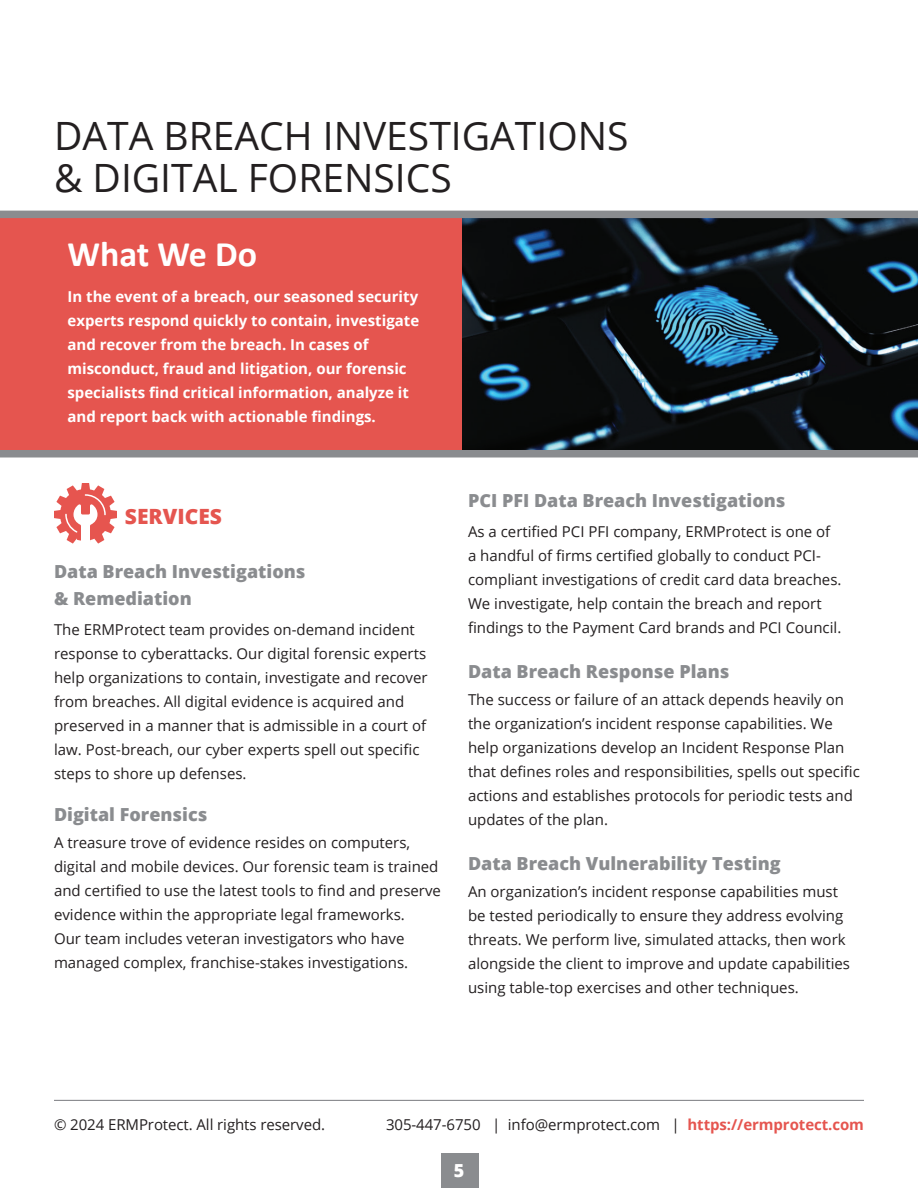
<style>
.page{position:relative;width:918px;height:1188px;background:#fff}
.page>*{position:absolute;margin:0;border:0;box-sizing:border-box;transform-origin:0 0}
.t1{font:39px "Open Sans";color:#231f20}
.List_Paragraph{font:700 36px "Calibri";color:#fff}
.t2{font:800 21px "Open Sans";color:#e5554f}
.t3{font:800 18px "Open Sans";color:#8a8c8f}
.t4{font:800 18px "Open Sans";color:#fff}
.t5{font:15px/24px "Open Sans";color:#231f20}
.t6{font:700 15px/24px "Open Sans";color:#fff}
.s1{font-weight:700;color:#e5554f}
</style>
<div class="page">
<hr style="left:54px;top:1100px;width:810px;height:1px;background:#88898d">
<img style="left:462px;top:218px;width:456px;height:232px">
<div style="left:0;top:216px;width:462px;height:238px;background:#e5554f"></div>
<div style="left:0;top:450px;width:918px;height:8px;background:#8a8c8f"></div>
<div style="left:0;top:211px;width:918px;height:7px;background:#8a8c8f"></div>
<svg style="left:54px;top:483px;width:63px;height:61px"></svg>
<div style="left:441px;top:1154px;width:38px;height:34px;background:#8a8c8f"></div>
<p class="t1" style="left:54px;top:110px;width:576px">DATA BREACH INVESTIGATIONS</p>
<p class="t1" style="left:54px;top:152px;width:399px">&amp; DIGITAL FORENSICS</p>
<p class="List_Paragraph" style="left:68px;top:231px;width:191px">What We Do</p>
<p class="t6" style="left:68px;top:284px;width:353px">In the event of a breach, our seasoned security experts respond quickly to contain, investigate and recover from the breach. In cases of misconduct, fraud and litigation, our forensic specialists find critical information, analyze it and report back with actionable findings.</p>
<p class="t2" style="left:125px;top:501px;width:99px">SERVICES</p>
<p class="t3" style="left:54px;top:558px;width:253px">Data Breach Investigations</p>
<p class="t3" style="left:54px;top:585px;width:139px">&amp; Remediation</p>
<p class="t5" style="left:54px;top:617px;width:375px">The ERMProtect team provides on-demand incident response to cyberattacks. Our digital forensic experts help organizations to contain, investigate and recover from breaches. All digital evidence is acquired and preserved in a manner that is admissible in a court of law. Post-breach, our cyber experts spell out specific steps to shore up defenses.</p>
<p class="t3" style="left:54px;top:801px;width:155px">Digital Forensics</p>
<p class="t5" style="left:54px;top:830px;width:388px">A treasure trove of evidence resides on computers, digital and mobile devices. Our forensic team is trained and certified to use the latest tools to find and preserve evidence within the appropriate legal frameworks.<br>Our team includes veteran investigators who have managed complex, franchise-stakes investigations.</p>
<p class="t3" style="left:468px;top:487px;width:319px">PCI PFI Data Breach Investigations</p>
<p class="t5" style="left:468px;top:519px;width:375px">As a certified PCI PFI company, ERMProtect is one of a handful of firms certified globally to conduct PCI&shy;compliant investigations of credit card data breaches.<br>We investigate, help contain the breach and report findings to the Payment Card brands and PCI Council.</p>
<p class="t3" style="left:468px;top:658px;width:263px">Data Breach Response Plans</p>
<p class="t5" style="left:468px;top:687px;width:393px">The success or failure of an attack depends heavily on the organization’s incident response capabilities. We help organizations develop an Incident Response Plan that defines roles and responsibilities, spells out specific actions and establishes protocols for periodic tests and updates of the plan.</p>
<p class="t3" style="left:468px;top:850px;width:314px">Data Breach Vulnerability Testing</p>
<p class="t5" style="left:468px;top:879px;width:384px">An organization’s incident response capabilities must be tested periodically to ensure they address evolving threats. We perform live, simulated attacks, then work alongside the client to improve and update capabilities using table-top exercises and other techniques.</p>
<p class="t5" style="left:54px;top:1112px;width:273px">© 2024 ERMProtect. All rights reserved.</p>
<p class="t5" style="left:386px;top:1113px;width:479px">305-447-6750 | info@ermprotect.com | <span class="s1">https://ermprotect.com</span></p>
<p class="t4" style="left:454px;top:1156px;width:12px">5</p>
</div>
